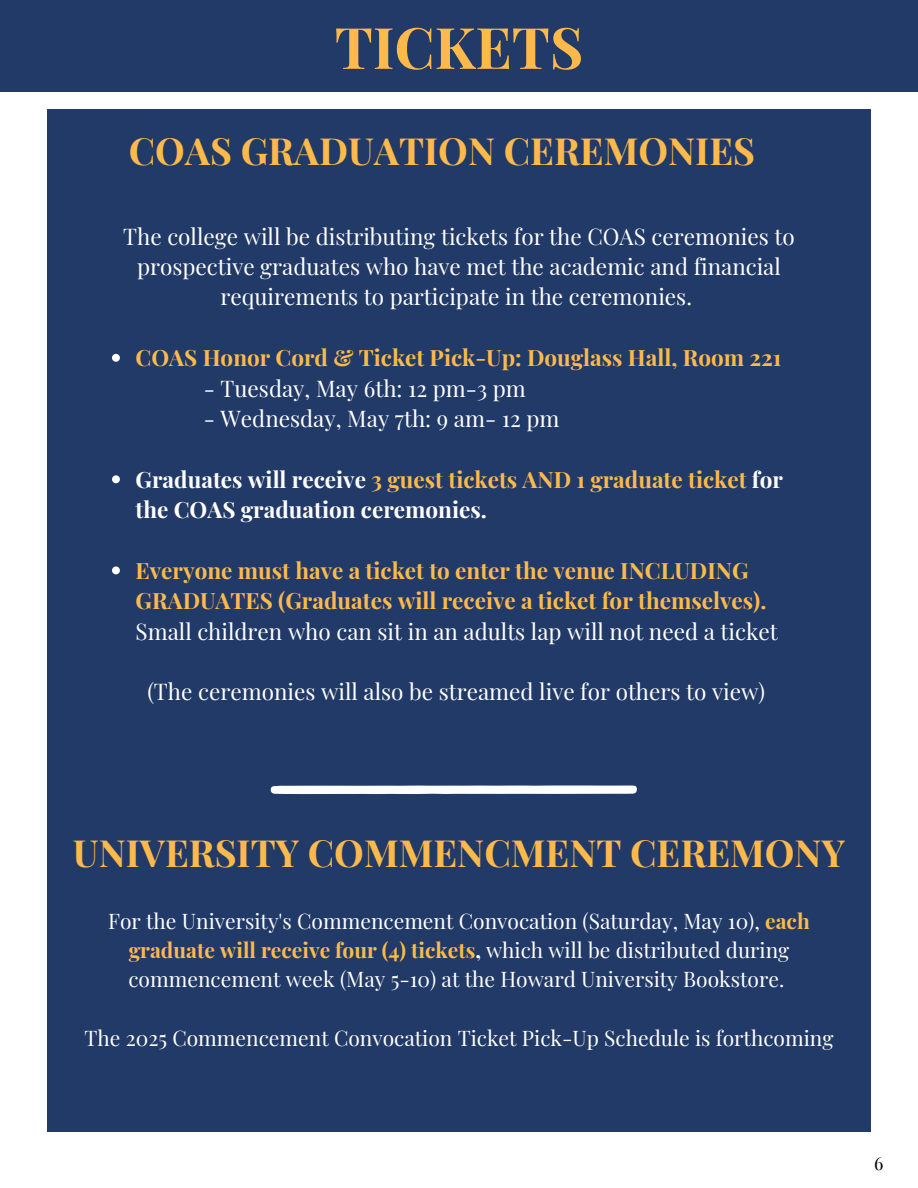
<style>
.page{position:relative;width:918px;height:1188px;background:#fff}
.page>*{position:absolute;margin:0;border:0;box-sizing:border-box;transform-origin:0 0}
.t1{font:700 57.15px "Playfair Display";color:#fdba4b}
.t2{font:700 37.5px "Playfair Display";color:#fdba4b}
.t3{font:22.5px/30.3px "Playfair Display";color:#fff;text-align:center}
.t4{font:700 22.5px/30.3px "Playfair Display";color:#fdba4b}
.t5{font:700 22.5px/30.3px "Playfair Display";color:#fff}
.t6{font:21px/29.2px "Playfair Display";color:#fff;text-align:center}
.t7{font:18px "Playfair Display";color:#000}
.s1{color:#fdba4b}
.s2{font-weight:400;color:#fff}
.s3{font-weight:700;color:#fdba4b}
.s4{font-weight:700}
</style>
<div class="page">
<div style="left:0;top:0;width:918px;height:92px;background:#223a68"></div>
<div style="left:47px;top:109px;width:824px;height:1023px;background:#223a68"></div>
<svg style="left:270px;top:786px;width:367px;height:8px;background:#fafbfc"></svg>
<svg style="left:112px;top:354px;width:8px;height:8px"></svg>
<svg style="left:112px;top:475px;width:8px;height:8px"></svg>
<svg style="left:112px;top:566px;width:8px;height:8px"></svg>
<h1 class="t1" style="left:335px;top:7px;width:250px">TICKETS</h1>
<p class="t2" style="left:129px;top:124px;width:628px">COAS GRADUATION CEREMONIES</p>
<p class="t3" style="left:123px;top:220px;width:673px">The college will be distributing tickets for the COAS ceremonies to prospective graduates who have met the academic and financial requirements to participate in the ceremonies.</p>
<p class="t4" style="left:136px;top:342px;width:647px">COAS Honor Cord &amp; Ticket Pick-Up: Douglass Hall, Room 221</p>
<p class="t3" style="left:204px;top:372px;width:324px">- Tuesday, May 6th: 12 pm-3 pm</p>
<p class="t3" style="left:204px;top:402px;width:357px">- Wednesday, May 7th: 9 am- 12 pm</p>
<p class="t5" style="left:136px;top:463px;width:649px">Graduates will receive <span class="s1">3 guest tickets AND 1 graduate ticket</span> for the COAS graduation ceremonies.</p>
<p class="t4" style="left:136px;top:554px;width:644px">Everyone must have a ticket to enter the venue INCLUDING<br>GRADUATES (Graduates will receive a ticket for themselves).<br><span class="s2">Small children who can sit in an adults lap will not need a ticket</span></p>
<p class="t3" style="left:147px;top:676px;width:619px">(The ceremonies will also be streamed live for others to view)</p>
<p class="t2" style="left:73px;top:826px;width:774px">UNIVERSITY COMMENCMENT CEREMONY</p>
<p class="t6" style="left:108px;top:905px;width:703px">For the University's Commencement Convocation (Saturday, May 10), <span class="s3">each graduate will receive four (4) tickets</span><span class="s4">,</span> which will be distributed during commencement week (May 5-10) at the Howard University Bookstore.</p>
<h2 class="t6" style="left:85px;top:1022px;width:750px">The 2025 Commencement Convocation Ticket Pick-Up Schedule is forthcoming</h2>
<h2 class="t7" style="left:874px;top:1151px;width:11px">6</h2>
</div>
